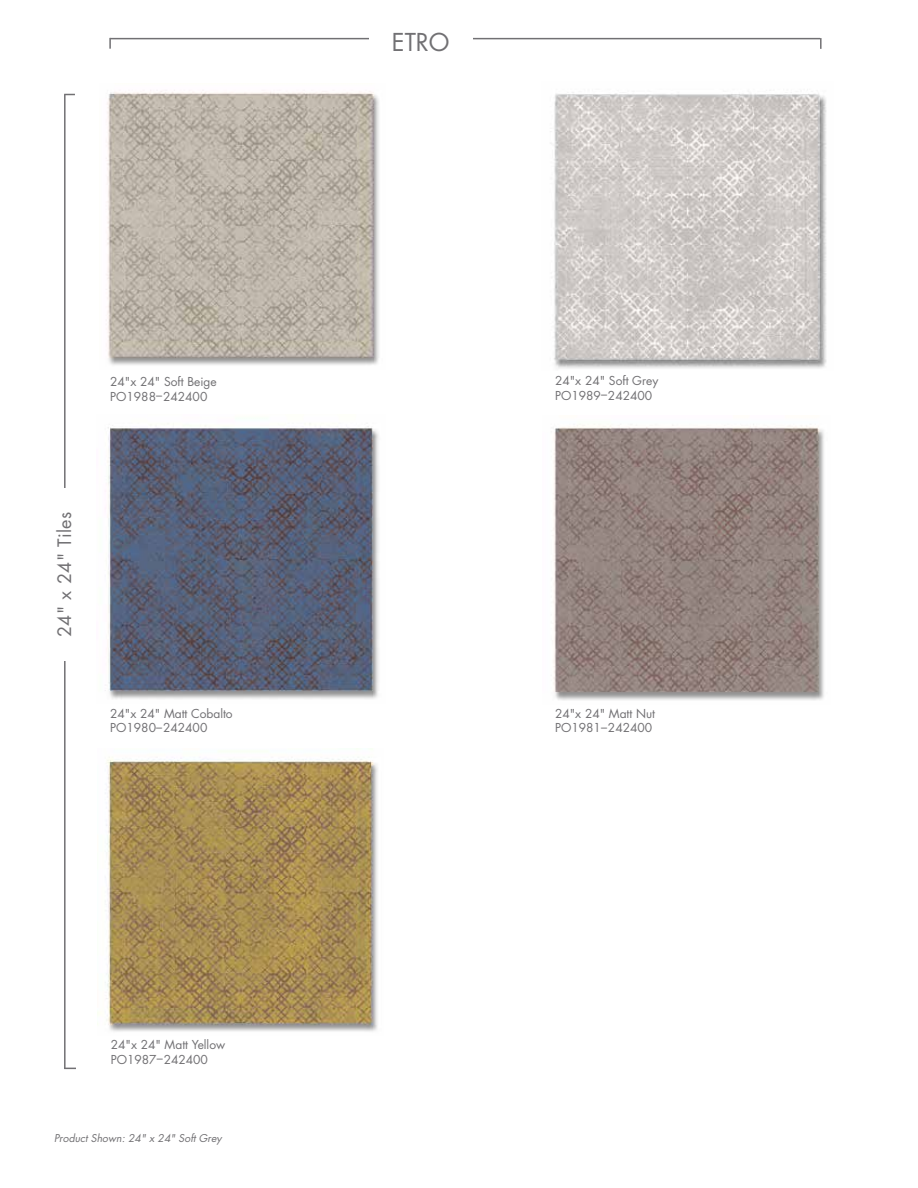
<style>
.page{position:relative;width:918px;height:1188px;background:#fff}
.page>*{position:absolute;margin:0;border:0;box-sizing:border-box;transform-origin:0 0}
.t1{font:24px "Futura";color:#717073}
.t2{font:18px "Futura";letter-spacing:.025em;color:#717073}
.t3{font:12px/14.4px "Futura";color:#717073}
.t4{font:italic 10.5px "Futura";color:#717073}
</style>
<div class="page">
<hr style="left:64px;top:94px;width:2px;height:975px;background:#717073">
<svg style="left:109px;top:38px;width:2px;height:11px"></svg>
<svg style="left:820px;top:38px;width:2px;height:11px"></svg>
<hr style="left:110px;top:38px;width:710px;height:1px;background:#717073">
<div style="left:369px;top:32px;width:103px;height:25px;background:#fff"></div>
<img style="left:550px;top:92px;width:277px;height:277px">
<img style="left:106px;top:90px;width:273px;height:275px">
<img style="left:105px;top:423px;width:274px;height:276px">
<img style="left:553px;top:424px;width:271px;height:276px">
<img style="left:97px;top:748px;width:281px;height:284px">
<h1 class="t1" style="left:392px;top:25px;width:59px">ETRO</h1>
<p class="t3" style="left:110px;top:375px;width:108px">24"x 24" Soft Beige<br>PO1988–242400</p>
<p class="t3" style="left:555px;top:373px;width:105px">24"x 24" Soft Grey<br>PO1989–242400</p>
<h2 class="t2" style="left:52px;top:637px;width:127px;rotate:-90deg">24" x 24" Tiles</h2>
<p class="t3" style="left:110px;top:706px;width:124px">24"x 24" Matt Cobalto<br>PO1980–242400</p>
<p class="t3" style="left:555px;top:706px;width:102px">24"x 24" Matt Nut<br>PO1981–242400</p>
<p class="t3" style="left:111px;top:1038px;width:116px">24"x 24" Matt Yellow<br>PO1987–242400</p>
<p class="t4" style="left:54px;top:1131px;width:169px">Product Shown: 24" x 24" Soft Grey</p>
</div>
